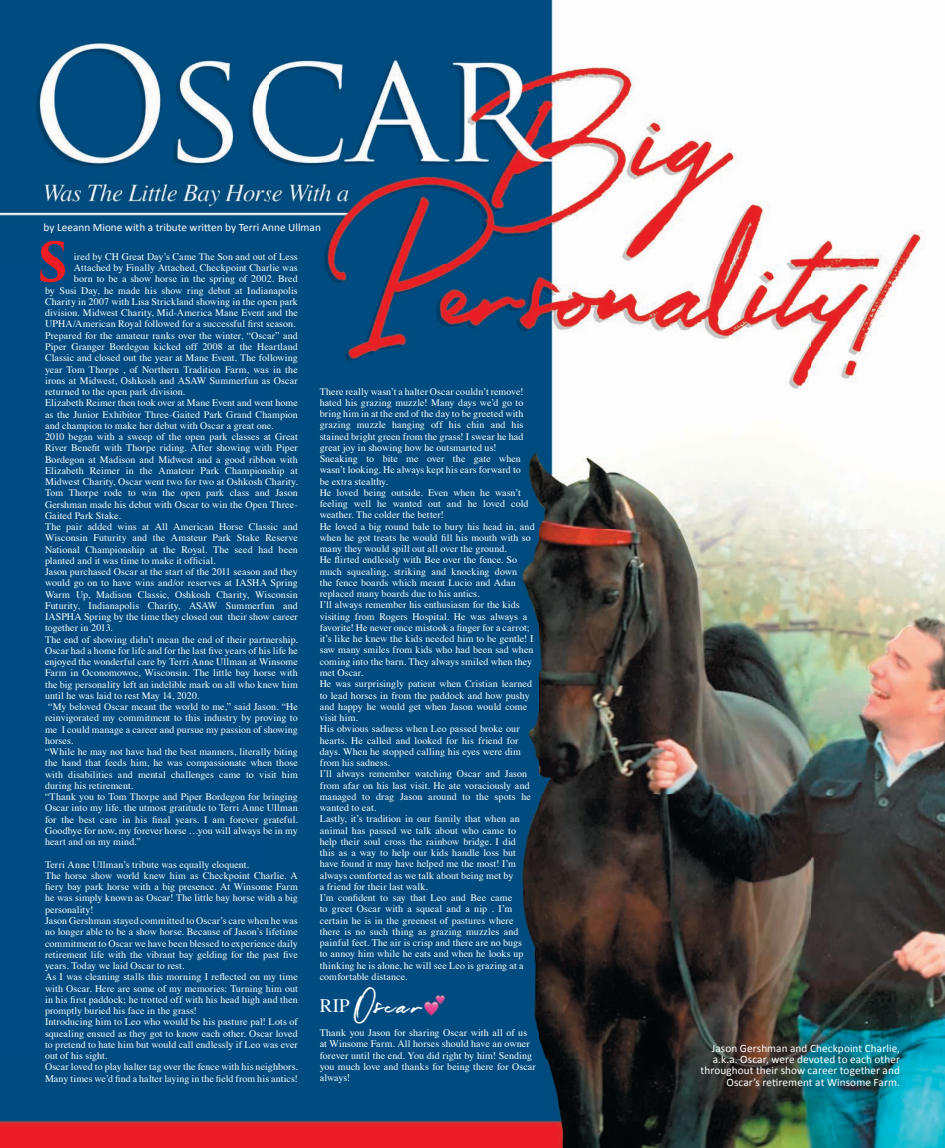
<style>
.page{position:relative;width:945px;height:1148px;background:#fff}
.page>*{position:absolute;margin:0;border:0;box-sizing:border-box;transform-origin:0 0}
.t1{font:700 52.88px "Trajan Pro 3";color:#ee1d23}
.t2{font:26px "Easy Lullabye Script";letter-spacing:.03em;color:#fff}
.t3{font:11.25px/11.2px "Calibri";letter-spacing:.005em;color:#fff;text-align:right}
.t4{font:10px/11.2px "Times";letter-spacing:.005em;color:#fff}
.s1{font-family:"Times";font-size:19px}
</style>
<div class="page">
<img style="left:0;top:0;width:945px;height:1148px">
<img style="left:422px;top:992px;width:25px;height:26px">
<p class="t3" style="left:44px;top:221px;width:279px">by Leeann Mione with a tribute written by Terri Anne Ullman</p>
<h1 class="t1" style="left:37px;top:223px;width:32px">S</h1>
<p class="t4" style="left:74px;top:250px;width:225px">ired by CH Great Day’s Came The Son and out of Less</p>
<p class="t4" style="left:74px;top:261px;width:225px">Attached by Finally Attached, Checkpoint Charlie was</p>
<p class="t4" style="left:74px;top:273px;width:225px">born to be a show horse in the spring of 2002. Bred</p>
<p class="t4" style="left:45px;top:284px;width:254px">by Susi Day, he made his show ring debut at Indianapolis</p>
<p class="t4" style="left:45px;top:295px;width:254px">Charity in 2007 with Lisa Strickland showing in the open park</p>
<p class="t4" style="left:45px;top:306px;width:254px">division. Midwest Charity, Mid-America Mane Event and the</p>
<p class="t4" style="left:45px;top:318px;width:252px">UPHA/American Royal followed for a successful first season.</p>
<p class="t4" style="left:45px;top:329px;width:254px">Prepared for the amateur ranks over the winter, “Oscar” and</p>
<p class="t4" style="left:45px;top:340px;width:254px">Piper Granger Bordegon kicked off 2008 at the Heartland</p>
<p class="t4" style="left:45px;top:351px;width:254px">Classic and closed out the year at Mane Event. The following</p>
<p class="t4" style="left:45px;top:363px;width:254px">year Tom Thorpe , of Northern Tradition Farm, was in the</p>
<p class="t4" style="left:45px;top:374px;width:254px">irons at Midwest, Oshkosh and ASAW Summerfun as Oscar</p>
<p class="t4" style="left:45px;top:385px;width:142px">returned to the open park division.</p>
<p class="t4" style="left:45px;top:396px;width:254px">Elizabeth Reimer then took over at Mane Event and went home</p>
<p class="t4" style="left:45px;top:408px;width:254px">as the Junior Exhibitor Three-Gaited Park Grand Champion</p>
<p class="t4" style="left:45px;top:419px;width:230px">and champion to make her debut with Oscar a great one.</p>
<p class="t4" style="left:45px;top:430px;width:254px">2010 began with a sweep of the open park classes at Great</p>
<p class="t4" style="left:45px;top:441px;width:254px">River Benefit with Thorpe riding. After showing with Piper</p>
<p class="t4" style="left:45px;top:453px;width:254px">Bordegon at Madison and Midwest and a good ribbon with</p>
<p class="t4" style="left:45px;top:464px;width:254px">Elizabeth Reimer in the Amateur Park Championship at</p>
<p class="t4" style="left:45px;top:475px;width:254px">Midwest Charity, Oscar went two for two at Oshkosh Charity.</p>
<p class="t4" style="left:45px;top:486px;width:254px">Tom Thorpe rode to win the open park class and Jason</p>
<p class="t4" style="left:45px;top:498px;width:254px">Gershman made his debut with Oscar to win the Open Three-</p>
<p class="t4" style="left:45px;top:509px;width:77px">Gaited Park Stake.</p>
<p class="t4" style="left:45px;top:520px;width:254px">The pair added wins at All American Horse Classic and</p>
<p class="t4" style="left:45px;top:531px;width:254px">Wisconsin Futurity and the Amateur Park Stake Reserve</p>
<p class="t4" style="left:45px;top:543px;width:254px">National Championship at the Royal. The seed had been</p>
<p class="t4" style="left:45px;top:554px;width:172px">planted and it was time to make it official.</p>
<p class="t4" style="left:45px;top:565px;width:254px">Jason purchased Oscar at the start of the 2011 season and they</p>
<p class="t4" style="left:45px;top:576px;width:254px">would go on to have wins and/or reserves at IASHA Spring</p>
<p class="t4" style="left:45px;top:588px;width:254px">Warm Up, Madison Classic, Oshkosh Charity, Wisconsin</p>
<p class="t4" style="left:45px;top:599px;width:254px">Futurity, Indianapolis Charity, ASAW Summerfun and</p>
<p class="t4" style="left:45px;top:610px;width:254px">IASPHA Spring by the time they closed out their show career</p>
<p class="t4" style="left:45px;top:621px;width:69px">together in 2013.</p>
<p class="t4" style="left:45px;top:633px;width:254px">The end of showing didn’t mean the end of their partnership.</p>
<p class="t4" style="left:45px;top:644px;width:254px">Oscar had a home for life and for the last five years of his life he</p>
<p class="t4" style="left:45px;top:655px;width:254px">enjoyed the wonderful care by Terri Anne Ullman at Winsome</p>
<p class="t4" style="left:45px;top:666px;width:254px">Farm in Oconomowoc, Wisconsin. The little bay horse with</p>
<p class="t4" style="left:45px;top:678px;width:254px">the big personality left an indelible mark on all who knew him</p>
<p class="t4" style="left:45px;top:689px;width:156px">until he was laid to rest May 14, 2020.</p>
<p class="t4" style="left:48px;top:700px;width:251px">“My beloved Oscar meant the world to me,” said Jason. “He</p>
<p class="t4" style="left:45px;top:711px;width:254px">reinvigorated my commitment to this industry by proving to</p>
<p class="t4" style="left:45px;top:723px;width:254px">me I could manage a career and pursue my passion of showing</p>
<p class="t4" style="left:45px;top:734px;width:30px">horses.</p>
<p class="t4" style="left:45px;top:745px;width:254px">“While he may not have had the best manners, literally biting</p>
<p class="t4" style="left:45px;top:756px;width:254px">the hand that feeds him, he was compassionate when those</p>
<p class="t4" style="left:45px;top:768px;width:254px">with disabilities and mental challenges came to visit him</p>
<p class="t4" style="left:45px;top:779px;width:90px">during his retirement.</p>
<p class="t4" style="left:45px;top:790px;width:254px">“Thank you to Tom Thorpe and Piper Bordegon for bringing</p>
<p class="t4" style="left:45px;top:801px;width:254px">Oscar into my life. the utmost gratitude to Terri Anne Ullman</p>
<p class="t4" style="left:45px;top:813px;width:254px">for the best care in his final years. I am forever grateful.</p>
<p class="t4" style="left:45px;top:824px;width:254px">Goodbye for now, my forever horse …you will always be in my</p>
<p class="t4" style="left:45px;top:835px;width:97px">heart and on my mind.”</p>
<p class="t4" style="left:45px;top:858px;width:254px">Terri Anne Ullman’s tribute was equally eloquent.<br>The horse show world knew him as Checkpoint Charlie. A fiery bay park horse with a big presence. At Winsome Farm he was simply known as Oscar! The little bay horse with a big personality!<br>Jason Gershman stayed committed to Oscar’s care when he was no longer able to be a show horse. Because of Jason’s lifetime commitment to Oscar we have been blessed to experience daily retirement life with the vibrant bay gelding for the past five years. Today we laid Oscar to rest.<br>As I was cleaning stalls this morning I reflected on my time with Oscar. Here are some of my memories: Turning him out in his first paddock; he trotted off with his head high and then promptly buried his face in the grass!<br>Introducing him to Leo who would be his pasture pal! Lots of squealing ensued as they got to know each other. Oscar loved to pretend to hate him but would call endlessly if Leo was ever out of his sight.<br>Oscar loved to play halter tag over the fence with his neighbors.<br>Many times we’d find a halter laying in the field from his antics!</p>
<p class="t4" style="left:320px;top:385px;width:216px">There really wasn’t a halter Oscar couldn’t remove! hated his grazing muzzle! Many days we’d go to bring him in at the end of the day to be greeted with grazing muzzle hanging off his chin and his stained bright green from the grass! I swear he had great joy in showing how he outsmarted us!<br>Sneaking to bite me over the gate when wasn’t looking. He always kept his ears forward to<br>be extra stealthy.<br>He loved being outside. Even when he wasn’t feeling well he wanted out and he loved cold weather. The colder the better!<br>He loved a big round bale to bury his head in, and when he got treats he would fill his mouth with so many they would spill out all over the ground.<br>He flirted endlessly with Bee over the fence. So much squealing, striking and knocking down<br>the fence boards which meant Lucio and Adan replaced many boards due to his antics.<br>I’ll always remember his enthusiasm for the kids visiting from Rogers Hospital. He was always a favorite! He never once mistook a finger for a carrot; it’s like he knew the kids needed him to be gentle! I saw many smiles from kids who had been sad when coming into the barn. They always smiled when they met Oscar.<br>He was surprisingly patient when Cristian learned to lead horses in from the paddock and how pushy and happy he would get when Jason would come visit him.<br>His obvious sadness when Leo passed broke our hearts. He called and looked for his friend for days. When he stopped calling his eyes were dim from his sadness.<br>I’ll always remember watching Oscar and Jason from afar on his last visit. He ate voraciously and managed to drag Jason around to the spots he wanted to eat.<br>Lastly, it’s tradition in our family that when an animal has passed we talk about who came to help their soul cross the rainbow bridge. I did<br>this as a way to help our kids handle loss but have found it may have helped me the most! I’m always comforted as we talk about being met by<br>a friend for their last walk.<br>I’m confident to say that Leo and Bee came<br>to greet Oscar with a squeal and a nip . I’m certain he is in the greenest of pastures where there is no such thing as grazing muzzles and painful feet. The air is crisp and there are no bugs<br>to annoy him while he eats and when he looks up thinking he is alone, he will see Leo is grazing at a comfortable distance.</p>
<h2 class="t2" style="left:320px;top:987px;width:106px"><span class="s1">RIP</span> Oscar</h2>
<p class="t4" style="left:320px;top:1026px;width:218px">Thank you Jason for sharing Oscar with all of us at Winsome Farm. All horses should have an owner forever until the end. You did right by him! Sending you much love and thanks for being there for Oscar always!</p>
<p class="t3" style="left:701px;top:1042px;width:201px">Jason Gershman and Checkpoint Charlie, a.k.a. Oscar, were devoted to each other throughout their show career together and Oscar’s retirement at Winsome Farm.</p>
</div>
